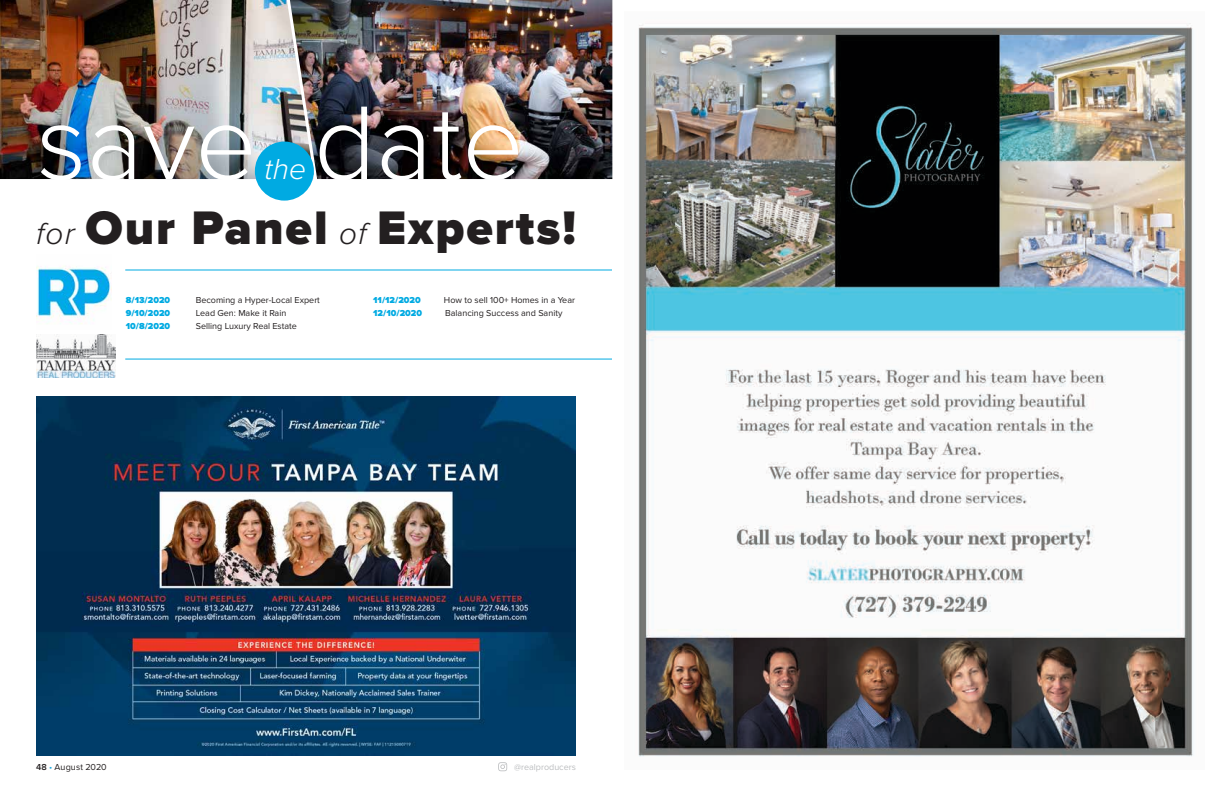
<style>
.page{position:relative;width:1224px;height:792px;background:#fff}
.page>*{position:absolute;margin:0;border:0;box-sizing:border-box;transform-origin:0 0}
.t1{font:300 108.6px "Proxima Nova";color:#fff}
.t2{font:900 48.8px "Proxima Nova";letter-spacing:.04em;color:#231f20}
.t3{font:italic 300 30px "Proxima Nova";color:#fff}
.t4{font:9px "Proxima Nova";color:#231f20}
.t5{font:900 9px "Proxima Nova";color:#00aae2}
.t6{font:9px "Proxima Nova";color:#bcbec0}
.s1{font-weight:300;font-style:italic;font-size:31.4px}
.s2{font-weight:600}
.s3{color:#19a8e0}
</style>
<div class="page">
<svg style="left:498px;top:762px;width:9px;height:9px"></svg>
<img style="left:36px;top:396px;width:540px;height:360px">
<img style="left:638px;top:23px;width:555px;height:734px">
<img style="left:36px;top:266px;width:75px;height:58px">
<img style="left:36px;top:334px;width:79px;height:43px">
<hr style="left:125px;top:359px;width:487px;height:1px;background:#00aae2">
<hr style="left:125px;top:270px;width:487px;height:1px;background:#00aae2">
<img style="left:314px;top:0;width:298px;height:179px">
<img style="left:0;top:0;width:314px;height:179px">
<div style="left:255px;top:142px;width:59px;height:59px;background:#00aae2;border-radius:50%"></div>
<h1 class="t1" style="left:314px;top:93px;width:211px">date</h1>
<h2 class="t2" style="left:36px;top:205px;width:542px"><span class="s1">for</span> Our Panel <span class="s1">of</span> Experts!</h2>
<h1 class="t1" style="left:37px;top:93px;width:222px">save</h1>
<h3 class="t3" style="left:265px;top:152px;width:43px">the</h3>
<p class="t5" style="left:126px;top:296px;width:46px">8/13/2020</p>
<p class="t4" style="left:196px;top:295px;width:126px">Becoming a Hyper-Local Expert</p>
<p class="t5" style="left:126px;top:309px;width:46px">9/10/2020</p>
<p class="t4" style="left:196px;top:308px;width:92px">Lead Gen: Make it Rain</p>
<p class="t5" style="left:126px;top:322px;width:46px">10/8/2020</p>
<p class="t4" style="left:196px;top:321px;width:103px">Selling Luxury Real Estate</p>
<p class="t5" style="left:373px;top:296px;width:49px">11/12/2020</p>
<p class="t4" style="left:444px;top:295px;width:133px">How to sell 100+ Homes in a Year</p>
<p class="t5" style="left:373px;top:309px;width:50px">12/10/2020</p>
<p class="t4" style="left:445px;top:308px;width:119px">Balancing Success and Sanity</p>
<p class="t4" style="left:36px;top:762px;width:72px"><span class="s2">48</span> <span class="s3">•</span> August 2020</p>
<p class="t6" style="left:514px;top:762px;width:63px">@realproducers</p>
</div>
